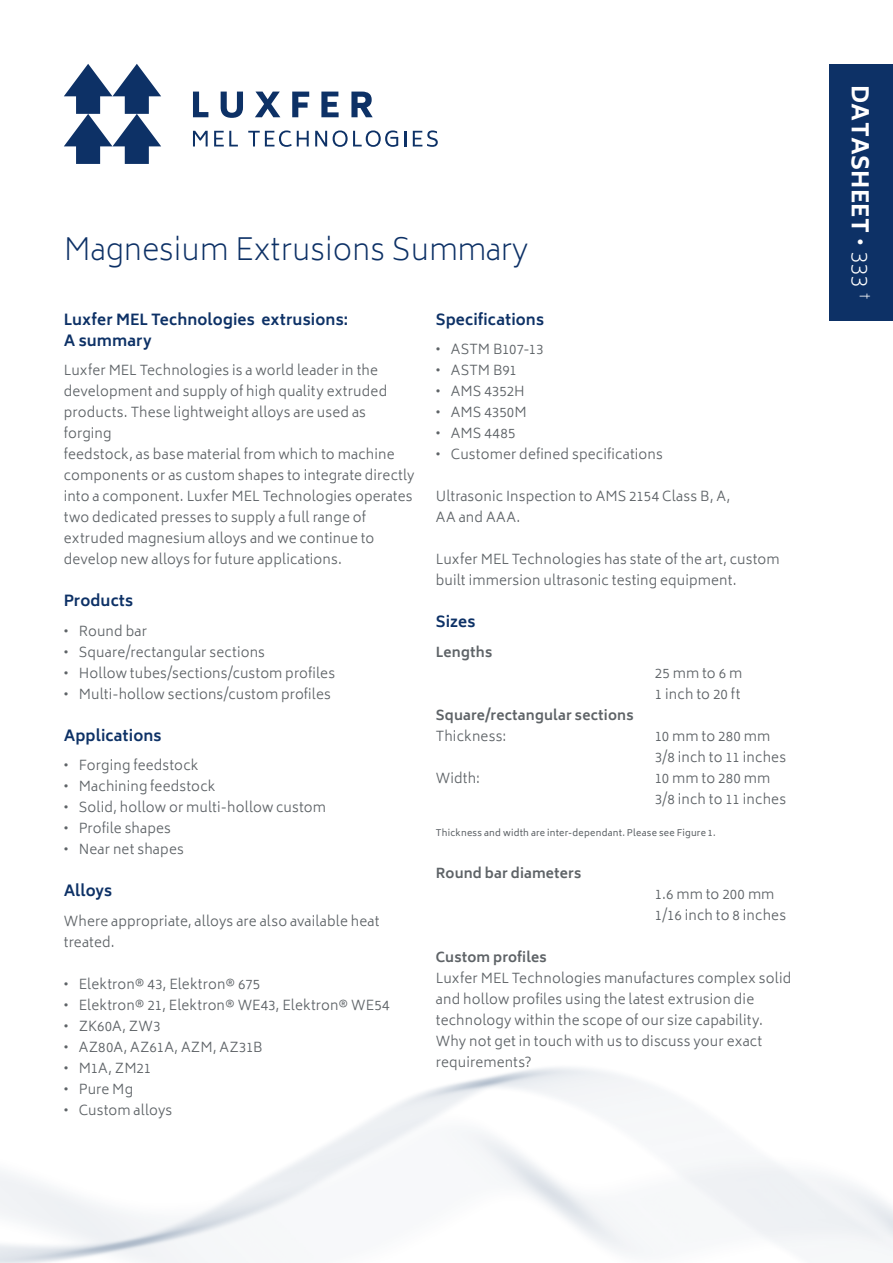
<style>
.page{position:relative;width:893px;height:1263px;background:#fff}
.page>*{position:absolute;margin:0;border:0;box-sizing:border-box;transform-origin:0 0}
.Main_Title{font:200 30px "Biryani";color:#0d3166}
.t1{font:800 22.5px "Biryani";letter-spacing:.01em;color:#fff}
.Content_Header{font:700 15px/21px "Biryani";letter-spacing:.005em;color:#0d3166}
.Body_Copy{font:300 13.5px/21px "Biryani";letter-spacing:.01em;color:#5e6367}
.Content_Subhead{font:700 13.5px "Biryani";letter-spacing:.015em;color:#5e6367}
.Body_Copy-2{font:300 13.5px "Biryani";letter-spacing:-.015em;color:#5e6367}
.Reference{font:9px "Biryani";letter-spacing:.025em;color:#5e6367}
.s1{font-weight:200}
</style>
<div class="page">
<div style="left:829px;top:64px;width:64px;height:256px;background:#0d3166"></div>
<svg style="left:64px;top:64px;width:97px;height:100px"></svg>
<svg style="left:193px;top:92px;width:15px;height:25px"></svg>
<svg style="left:221px;top:92px;width:22px;height:26px"></svg>
<svg style="left:255px;top:92px;width:25px;height:25px"></svg>
<svg style="left:292px;top:92px;width:17px;height:25px"></svg>
<svg style="left:321px;top:92px;width:18px;height:25px"></svg>
<svg style="left:351px;top:92px;width:22px;height:25px"></svg>
<svg style="left:193px;top:131px;width:15px;height:15px"></svg>
<svg style="left:214px;top:131px;width:24px;height:15px"></svg>
<svg style="left:248px;top:130px;width:61px;height:17px"></svg>
<svg style="left:315px;top:131px;width:12px;height:15px"></svg>
<svg style="left:333px;top:130px;width:65px;height:17px"></svg>
<svg style="left:404px;top:131px;width:2px;height:15px"></svg>
<svg style="left:413px;top:130px;width:25px;height:17px"></svg>
<p class="Main_Title" style="left:64px;top:232px;width:466px">Magnesium Extrusions Summary</p>
<p class="Content_Header" style="left:64px;top:309px;width:286px">Luxfer MEL Technologies extrusions:<br>A summary</p>
<p class="Body_Copy" style="left:64px;top:360px;width:316px">Luxfer MEL Technologies is a world leader in the</p>
<p class="Body_Copy" style="left:64px;top:381px;width:325px">development and supply of high quality extruded</p>
<p class="Body_Copy" style="left:64px;top:402px;width:304px">products. These lightweight alloys are used as forging</p>
<p class="Body_Copy" style="left:64px;top:444px;width:332px">feedstock, as base material from which to machine</p>
<p class="Body_Copy" style="left:64px;top:465px;width:352px">components or as custom shapes to integrate directly</p>
<p class="Body_Copy" style="left:64px;top:486px;width:350px">into a component. Luxfer MEL Technologies operates</p>
<p class="Body_Copy" style="left:64px;top:507px;width:304px">two dedicated presses to supply a full range of</p>
<p class="Body_Copy" style="left:64px;top:528px;width:312px">extruded magnesium alloys and we continue to</p>
<p class="Body_Copy" style="left:64px;top:549px;width:280px">develop new alloys for future applications.</p>
<p class="Content_Header" style="left:64px;top:591px;width:71px">Products</p>
<p class="Body_Copy" style="left:64px;top:621px;width:85px">• Round bar</p>
<p class="Body_Copy" style="left:64px;top:642px;width:203px">• Square/rectangular sections</p>
<p class="Body_Copy" style="left:64px;top:663px;width:273px">• Hollow tubes/sections/custom profiles</p>
<p class="Body_Copy" style="left:64px;top:684px;width:269px">• Multi-hollow sections/custom profiles</p>
<p class="Content_Header" style="left:64px;top:725px;width:99px">Applications</p>
<p class="Body_Copy" style="left:64px;top:755px;width:136px">• Forging feedstock</p>
<p class="Body_Copy" style="left:64px;top:776px;width:153px">• Machining feedstock</p>
<p class="Body_Copy" style="left:64px;top:797px;width:264px">• Solid, hollow or multi-hollow custom</p>
<p class="Body_Copy" style="left:64px;top:818px;width:109px">• Profile shapes</p>
<p class="Body_Copy" style="left:64px;top:839px;width:122px">• Near net shapes</p>
<p class="Content_Header" style="left:64px;top:881px;width:50px">Alloys</p>
<p class="Body_Copy" style="left:64px;top:911px;width:317px">Where appropriate, alloys are also available heat</p>
<p class="Body_Copy" style="left:64px;top:932px;width:52px">treated.</p>
<p class="Body_Copy" style="left:64px;top:974px;width:198px">• Elektron® 43, Elektron® 675</p>
<p class="Body_Copy" style="left:64px;top:995px;width:327px">• Elektron® 21, Elektron® WE43, Elektron® WE54</p>
<p class="Body_Copy" style="left:64px;top:1016px;width:98px">• ZK60A, ZW3</p>
<p class="Body_Copy" style="left:64px;top:1037px;width:200px">• AZ80A, AZ61A, AZM, AZ31B</p>
<p class="Body_Copy" style="left:64px;top:1058px;width:89px">• M1A, ZM21</p>
<p class="Body_Copy" style="left:64px;top:1079px;width:71px">• Pure Mg</p>
<p class="Body_Copy" style="left:64px;top:1100px;width:110px">• Custom alloys</p>
<p class="Content_Header" style="left:436px;top:309px;width:110px">Specifications</p>
<p class="Body_Copy-2" style="left:436px;top:342px;width:109px">• ASTM B107-13</p>
<p class="Body_Copy" style="left:436px;top:360px;width:83px">• ASTM B91</p>
<p class="Body_Copy" style="left:436px;top:381px;width:90px">• AMS 4352H</p>
<p class="Body_Copy" style="left:436px;top:402px;width:92px">• AMS 4350M</p>
<p class="Body_Copy" style="left:436px;top:423px;width:81px">• AMS 4485</p>
<p class="Body_Copy" style="left:436px;top:444px;width:229px">• Customer defined specifications</p>
<p class="Body_Copy" style="left:436px;top:486px;width:296px">Ultrasonic Inspection to AMS 2154 Class B, A,</p>
<p class="Body_Copy" style="left:436px;top:507px;width:86px">AA and AAA.</p>
<p class="Body_Copy" style="left:436px;top:549px;width:345px">Luxfer MEL Technologies has state of the art, custom</p>
<p class="Body_Copy" style="left:436px;top:570px;width:302px">built immersion ultrasonic testing equipment.</p>
<p class="Content_Header" style="left:436px;top:612px;width:41px">Sizes</p>
<p class="Content_Subhead" style="left:436px;top:644px;width:58px">Lengths</p>
<p class="Body_Copy" style="left:655px;top:663px;width:89px">25 mm to 6 m</p>
<p class="Body_Copy" style="left:655px;top:684px;width:87px">1 inch to 20 ft</p>
<p class="Content_Subhead" style="left:436px;top:707px;width:199px">Square/rectangular sections</p>
<p class="Body_Copy" style="left:436px;top:726px;width:72px">Thickness:</p>
<p class="Body_Copy" style="left:655px;top:726px;width:117px">10 mm to 280 mm</p>
<p class="Body_Copy" style="left:655px;top:747px;width:133px">3/8 inch to 11 inches</p>
<p class="Body_Copy" style="left:436px;top:768px;width:46px">Width:</p>
<p class="Body_Copy" style="left:655px;top:768px;width:117px">10 mm to 280 mm</p>
<p class="Body_Copy" style="left:655px;top:789px;width:133px">3/8 inch to 11 inches</p>
<p class="Reference" style="left:436px;top:827px;width:281px">Thickness and width are inter-dependant. Please see Figure 1.</p>
<p class="Content_Subhead" style="left:436px;top:865px;width:147px">Round bar diameters</p>
<p class="Body_Copy" style="left:655px;top:883px;width:121px">1.6 mm to 200 mm</p>
<p class="Body_Copy" style="left:655px;top:904px;width:133px">1/16 inch to 8 inches</p>
<p class="Content_Subhead" style="left:436px;top:949px;width:112px">Custom profiles</p>
<p class="Body_Copy" style="left:436px;top:967px;width:357px">Luxfer MEL Technologies manufactures complex solid</p>
<p class="Body_Copy" style="left:436px;top:988px;width:320px">and hollow profiles using the latest extrusion die</p>
<p class="Body_Copy" style="left:436px;top:1009px;width:328px">technology within the scope of our size capability.</p>
<p class="Body_Copy" style="left:436px;top:1030px;width:328px">Why not get in touch with us to discuss your exact</p>
<p class="Body_Copy" style="left:436px;top:1051px;width:97px">requirements?</p>
<h2 class="t1" style="left:873px;top:85px;width:215px;rotate:90deg">DATASHEET <span class="s1">• 333</span> <sup>†</sup></h2>
</div>
